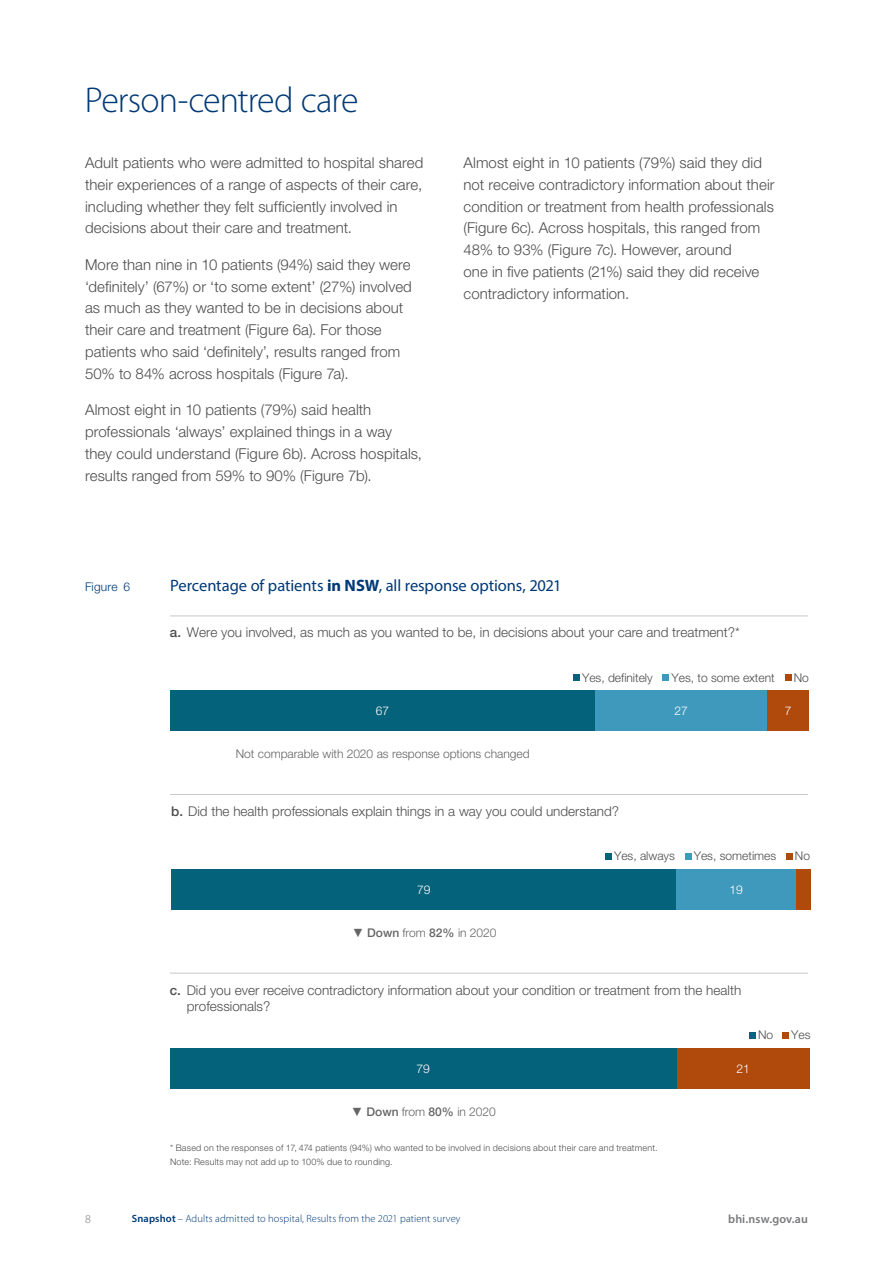
<style>
.page{position:relative;width:893px;height:1263px;background:#fff}
.page>*{position:absolute;margin:0;border:0;box-sizing:border-box;transform-origin:0 0}
.t1{font:300 36px "Myriad Pro";letter-spacing:-.025em;color:#003976}
.t2{font:16.5px "Myriad Pro";letter-spacing:-.005em;color:#003976}
.t3{font:300 15px/21.8px "Helvetica Neue LT Std";letter-spacing:.005em;color:#4d4d4f}
.t4{font:300 13.5px/15.8px "Helvetica Neue LT Std";color:#4d4d4f}
.t5{font:300 12px "Helvetica Neue LT Std";letter-spacing:-.005em;color:#656565}
.t6{font:300 12px "Helvetica Neue LT Std";color:#4d4d4f}
.t7{font:600 12px "Myriad Pro";letter-spacing:.005em;color:#78797b}
.t8{font:300 12px "Helvetica Neue LT Std";letter-spacing:-.005em;color:#fff}
.t9{font:300 12px "Helvetica Neue LT Std";letter-spacing:.015em;color:#003976}
.t10{font:300 12px "Myriad Pro";color:#78797b}
.t11{font:300 10.5px "Myriad Pro";letter-spacing:.01em;color:#003976}
.t12{font:300 9px/14.1px "Helvetica Neue LT Std";letter-spacing:.02em;color:#4d4d4f}
.s1{font-weight:700}
.s2{font-weight:500}
.s3{font-family:"Arial";font-weight:400}
.s4{font-weight:600}
</style>
<div class="page">
<hr style="left:170px;top:794px;width:638px;height:1px;background:#c7c8ca">
<hr style="left:170px;top:973px;width:638px;height:1px;background:#c7c8ca">
<hr style="left:170px;top:615px;width:638px;height:1px;background:#c7c8ca">
<div style="left:171px;top:869px;width:505px;height:40px;background:#04627b"></div>
<div style="left:676px;top:869px;width:120px;height:40px;background:#3f99bc"></div>
<div style="left:796px;top:869px;width:14px;height:40px;background:#af490c"></div>
<div style="left:605px;top:853px;width:7px;height:7px;background:#04627b"></div>
<div style="left:685px;top:853px;width:6px;height:7px;background:#3f99bc"></div>
<div style="left:786px;top:853px;width:6px;height:7px;background:#af490c"></div>
<div style="left:170px;top:1048px;width:507px;height:40px;background:#04627b"></div>
<div style="left:677px;top:1048px;width:132px;height:40px;background:#af490c"></div>
<svg style="left:749px;top:1032px;width:6px;height:6px"></svg>
<div style="left:782px;top:1032px;width:7px;height:6px;background:#af490c"></div>
<div style="left:170px;top:691px;width:425px;height:40px;background:#04627b"></div>
<div style="left:595px;top:691px;width:172px;height:40px;background:#3f99bc"></div>
<div style="left:767px;top:691px;width:42px;height:40px;background:#af490c"></div>
<div style="left:573px;top:675px;width:7px;height:6px;background:#04627b"></div>
<svg style="left:663px;top:675px;width:6px;height:6px"></svg>
<svg style="left:785px;top:675px;width:6px;height:6px"></svg>
<h1 class="t1" style="left:85px;top:80px;width:275px">Person-centred care</h1>
<p class="t3" style="left:85px;top:152px;width:340px">Adult patients who were admitted to hospital shared their experiences of a range of aspects of their care, including whether they felt sufficiently involved in decisions about their care and treatment.</p>
<p class="t3" style="left:85px;top:253px;width:328px">More than nine in 10 patients (94%) said they were ‘definitely’ (67%) or ‘to some extent’ (27%) involved as much as they wanted to be in decisions about their care and treatment (Figure 6a). For those patients who said ‘definitely’, results ranged from 50% to 84% across hospitals (Figure 7a).</p>
<p class="t3" style="left:85px;top:399px;width:339px">Almost eight in 10 patients (79%) said health professionals ‘always’ explained things in a way they could understand (Figure 6b). Across hospitals, results ranged from 59% to 90% (Figure 7b).</p>
<p class="t3" style="left:463px;top:152px;width:313px">Almost eight in 10 patients (79%) said they did not receive contradictory information about their condition or treatment from health professionals (Figure 6c). Across hospitals, this ranged from 48% to 93% (Figure 7c). However, around<br>one in five patients (21%) said they did receive contradictory information.</p>
<p class="t9" style="left:85px;top:579px;width:47px">Figure 6</p>
<p class="t2" style="left:170px;top:575px;width:393px">Percentage of patients <span class="s1">in NSW</span>, all response options, 2021</p>
<p class="t4" style="left:170px;top:624px;width:571px"><span class="s2">a.</span> Were you involved, as much as you wanted to be, in decisions about your care and treatment?*</p>
<p class="t6" style="left:582px;top:670px;width:72px">Yes, definitely</p>
<p class="t6" style="left:671px;top:670px;width:105px">Yes, to some extent</p>
<p class="t6" style="left:794px;top:670px;width:17px">No</p>
<p class="t8" style="left:376px;top:703px;width:15px">67</p>
<p class="t8" style="left:675px;top:703px;width:15px">27</p>
<p class="t8" style="left:785px;top:703px;width:8px">7</p>
<p class="t5" style="left:236px;top:746px;width:295px">Not comparable with 2020 as response options changed</p>
<p class="t4" style="left:171px;top:803px;width:449px"><span class="s2">b.</span> Did the health professionals explain things in a way you could understand?</p>
<p class="t6" style="left:614px;top:849px;width:62px">Yes, always</p>
<p class="t6" style="left:694px;top:849px;width:84px">Yes, sometimes</p>
<p class="t6" style="left:795px;top:849px;width:17px">No</p>
<p class="t8" style="left:417px;top:882px;width:15px">79</p>
<p class="t8" style="left:730px;top:882px;width:15px">19</p>
<p class="t5" style="left:352px;top:925px;width:146px"><span class="s3">▼</span> <span class="s2">Down</span> from <span class="s2">82%</span> in 2020</p>
<p class="t4" style="left:187px;top:982px;width:556px;text-indent:-17px"><span class="s2">c.</span> Did you ever receive contradictory information about your condition or treatment from the health professionals?</p>
<p class="t8" style="left:416px;top:1061px;width:15px">79</p>
<p class="t8" style="left:736px;top:1061px;width:15px">21</p>
<p class="t6" style="left:758px;top:1027px;width:17px">No</p>
<p class="t6" style="left:791px;top:1027px;width:21px">Yes</p>
<p class="t5" style="left:351px;top:1104px;width:146px"><span class="s3">▼</span> <span class="s2">Down</span> from <span class="s2">80%</span> in 2020</p>
<p class="t12" style="left:170px;top:1140px;width:489px">* Based on the responses of 17, 474 patients (94%) who wanted to be involved in decisions about their care and treatment.<br>Note: Results may not add up to 100% due to rounding.</p>
<p class="t10" style="left:85px;top:1212px;width:7px">8</p>
<p class="t11" style="left:132px;top:1212px;width:330px"><span class="s4">Snapshot</span> – Adults admitted to hospital, Results from the 2021 patient survey</p>
<p class="t7" style="left:728px;top:1211px;width:81px">bhi.nsw.gov.au</p>
</div>
